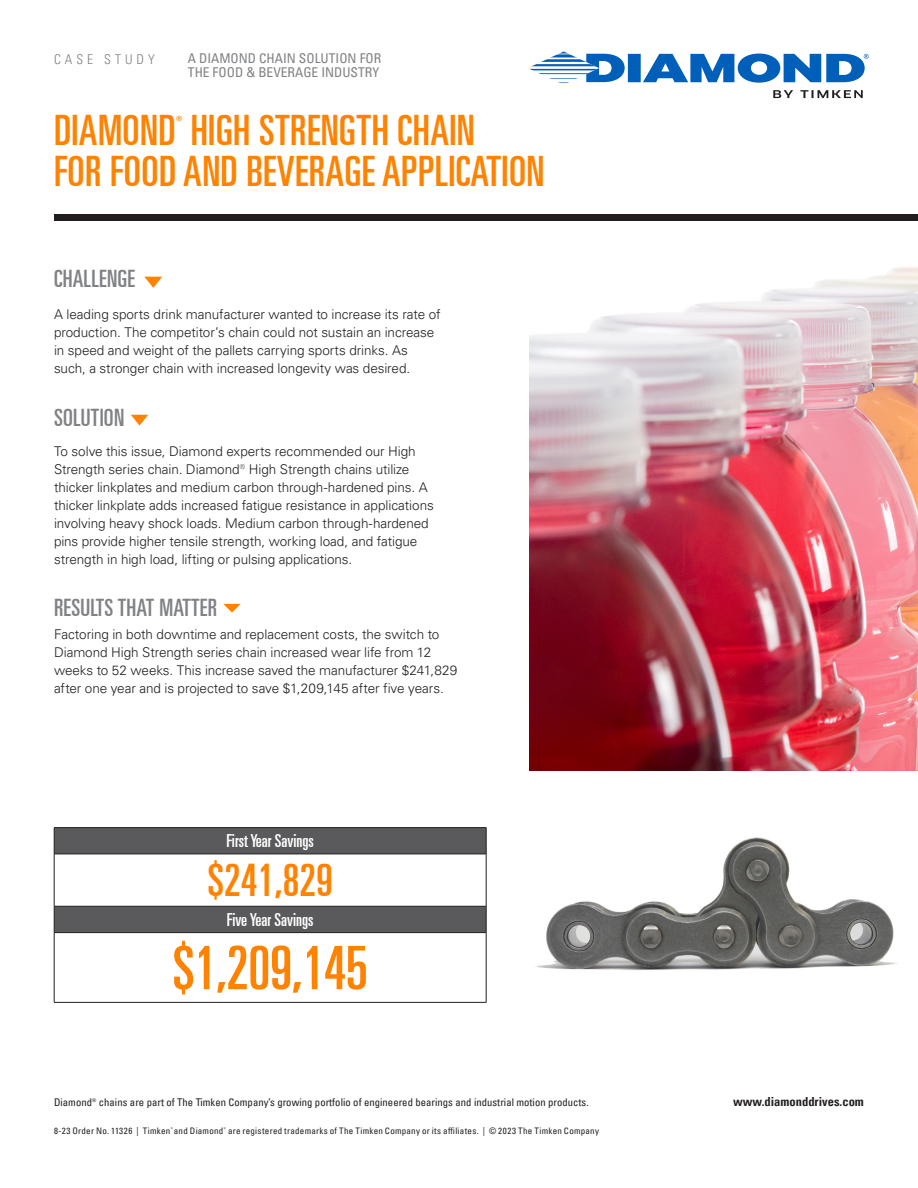
<style>
.page{position:relative;width:918px;height:1188px;background:#fff}
.page>*{position:absolute;margin:0;border:0;box-sizing:border-box;transform-origin:0 0}
.t1{font:60px "Univers LT Pro Ult Cond";letter-spacing:-.01em;color:#ff8200}
.t2{font:45px "Univers LT Pro Ult Cond";color:#ff8200}
._1st_Heading_Bottom{font:42px "Univers LT Pro Ult Cond";letter-spacing:.01em;color:#ff8200}
.chart_text{font:24px "Univers LT Pro Ult Cond";letter-spacing:.01em;color:#808285}
.t3{font:18px "Univers LT Pro Ult Cond";color:#fff}
._1st_Heading_Bottom-2{font:15.75px "Univers LT Pro Ult Cond";color:#ff8200}
.Body_text{font:300 13.5px/18px "Univers LT Pro 45";letter-spacing:-.005em;color:#231f20}
._1st_Heading_Bottom-3{font:condensed 13.5px/13.5px "Univers LT Pro";color:#808285}
._1st_Heading_Bottom-4{font:300 condensed 13.5px "Univers LT Pro";letter-spacing:.3em;color:#808285}
.t4{font:700 condensed 12.45px "Univers LT Pro";color:#231f20}
.t5{font:condensed 10.65px "Univers LT Pro";letter-spacing:.005em;color:#231f20}
.t6{font:condensed 9px "Univers LT Pro";letter-spacing:.03em;color:#231f20}
</style>
<div class="page">
<svg style="left:528px;top:51px;width:341px;height:47px"></svg>
<img style="left:529px;top:220px;width:389px;height:551px">
<svg style="left:131px;top:415px;width:17px;height:11px"></svg>
<svg style="left:144px;top:277px;width:18px;height:11px"></svg>
<svg style="left:223px;top:604px;width:18px;height:9px"></svg>
<div style="left:54px;top:214px;width:864px;height:6px;background:#231f20"></div>
<svg style="left:55px;top:828px;width:431px;height:104px;fill:#5a5a5d"></svg>
<hr style="left:54px;top:854px;width:1px;height:52px;background:#231f20">
<hr style="left:486px;top:854px;width:1px;height:52px;background:#231f20">
<hr style="left:54px;top:906px;width:432px;height:1px;background:#231f20">
<svg style="left:54px;top:906px;width:1px;height:26px"></svg>
<svg style="left:486px;top:906px;width:1px;height:26px"></svg>
<hr style="left:54px;top:932px;width:432px;height:1px;background:#231f20">
<hr style="left:54px;top:933px;width:1px;height:69px;background:#231f20">
<hr style="left:486px;top:933px;width:1px;height:69px;background:#231f20">
<hr style="left:54px;top:1002px;width:432px;height:1px;background:#231f20">
<hr style="left:54px;top:827px;width:432px;height:1px;background:#231f20">
<svg style="left:54px;top:828px;width:1px;height:26px"></svg>
<svg style="left:486px;top:828px;width:1px;height:26px"></svg>
<hr style="left:54px;top:854px;width:432px;height:1px;background:#231f20">
<img style="left:536px;top:837px;width:361px;height:133px">
<p class="_1st_Heading_Bottom-4" style="left:54px;top:50px;width:102px">CASE STUDY</p>
<p class="_1st_Heading_Bottom-3" style="left:188px;top:51px;width:195px">A DIAMOND CHAIN SOLUTION FOR<br>THE FOOD &amp; BEVERAGE INDUSTRY</p>
<p class="_1st_Heading_Bottom" style="left:54px;top:101px;width:422px">DIAMOND HIGH STRENGTH CHAIN</p>
<p class="_1st_Heading_Bottom-2" style="left:176px;top:111px;width:8px">®</p>
<p class="_1st_Heading_Bottom" style="left:54px;top:142px;width:492px">FOR FOOD AND BEVERAGE APPLICATION</p>
<p class="chart_text" style="left:54px;top:262px;width:83px">CHALLENGE</p>
<p class="Body_text" style="left:54px;top:305px;width:388px">A leading sports drink manufacturer wanted to increase its rate of production. The competitor’s chain could not sustain an increase in speed and weight of the pallets carrying sports drinks. As such, a stronger chain with increased longevity was desired.</p>
<p class="chart_text" style="left:54px;top:401px;width:72px">SOLUTION</p>
<p class="Body_text" style="left:54px;top:442px;width:381px">To solve this issue, Diamond experts recommended our High Strength series chain. Diamond® High Strength chains utilize thicker linkplates and medium carbon through-hardened pins. A thicker linkplate adds increased fatigue resistance in applications involving heavy shock loads. Medium carbon through-hardened pins provide higher tensile strength, working load, and fatigue strength in high load, lifting or pulsing applications.</p>
<p class="chart_text" style="left:54px;top:591px;width:165px">RESULTS THAT MATTER</p>
<p class="Body_text" style="left:54px;top:625px;width:405px">Factoring in both downtime and replacement costs, the switch to Diamond High Strength series chain increased wear life from 12 weeks to 52 weeks. This increase saved the manufacturer $241,829 after one year and is projected to save $1,209,145 after five years.</p>
<p class="t3" style="left:227px;top:828px;width:89px">First Year Savings</p>
<p class="t2" style="left:207px;top:849px;width:127px">$241,829</p>
<p class="t3" style="left:227px;top:907px;width:88px">Five Year Savings</p>
<p class="t1" style="left:172px;top:927px;width:197px">$1,209,145</p>
<p class="t5" style="left:54px;top:1096px;width:536px">Diamond® chains are part of The Timken Company’s growing portfolio of engineered bearings and industrial motion products.</p>
<p class="t4" style="left:733px;top:1094px;width:132px">www.diamonddrives.com</p>
<p class="t6" style="left:54px;top:1125px;width:547px">8-23 Order No. 11326 | Timken<sup>®</sup> and Diamond<sup>®</sup> are registered trademarks of The Timken Company or its affiliates. | © 2023 The Timken Company</p>
</div>
